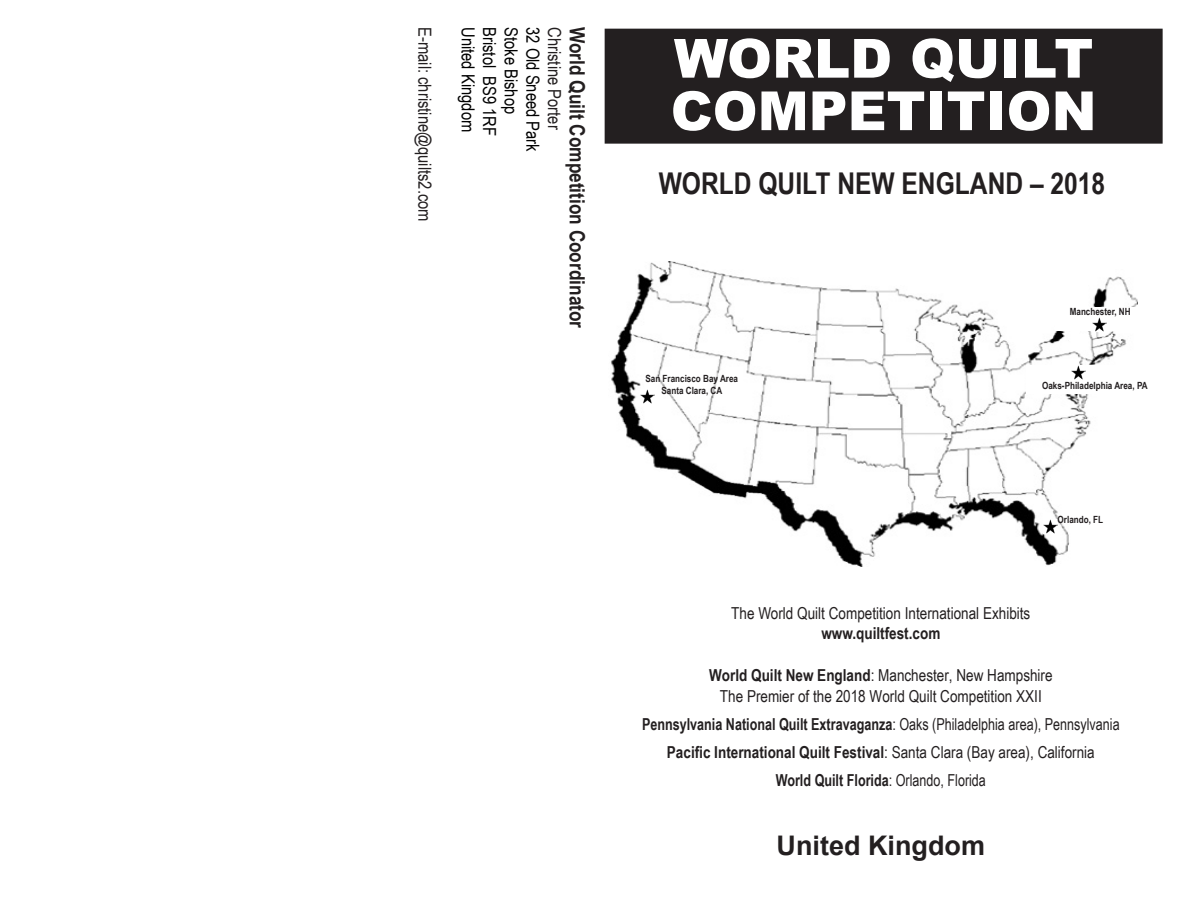
<style>
.page{position:relative;width:1188px;height:918px;background:#fff}
.page>*{position:absolute;margin:0;border:0;box-sizing:border-box;transform-origin:0 0}
.t1{font:900 54px "Arial";color:#fff}
.t2{font:700 30px "Arial Narrow";color:#231f20}
.t3{font:700 27px "Arial";color:#231f20}
.t4{font:700 21px "Arial Narrow";color:#231f20}
.t5{font:18px "Arial Narrow";color:#000}
.t6{font:18px "Arial Narrow";color:#231f20}
.t7{font:16.5px "Arial Narrow";color:#231f20}
.t8{font:700 16.5px "Arial Narrow";color:#231f20;scale:.93 1}
.t9{font:700 16.5px "Arial Narrow";color:#231f20}
.t10{font:700 9.9px "Arial Narrow";color:#231f20}
.s1{font-weight:700}
.s2{font-weight:400}
</style>
<div class="page">
<div style="left:605px;top:29px;width:557px;height:114px;background:#231f20"></div>
<div style="left:605px;top:29px;width:558px;height:115px;border:2px solid #231f20"></div>
<img style="left:611px;top:261px;width:527px;height:306px">
<img style="left:640px;top:390px;width:14px;height:13px">
<img style="left:1044px;top:520px;width:14px;height:13px">
<div style="left:1055px;top:307px;width:85px;height:24px;background:#fff"></div>
<img style="left:1092px;top:318px;width:14px;height:13px">
<div style="left:1026px;top:366px;width:132px;height:28px;background:#fff"></div>
<img style="left:1072px;top:366px;width:14px;height:13px">
<p class="t6" style="left:438px;top:27px;width:196px;rotate:90deg">E-mail: christine@quilts2.com</p>
<p class="t5" style="left:481px;top:27px;width:107px;rotate:90deg">United Kingdom</p>
<p class="t5" style="left:503px;top:27px;width:111px;rotate:90deg">Bristol BS9 1RF</p>
<p class="t5" style="left:524px;top:27px;width:88px;rotate:90deg">Stoke Bishop</p>
<p class="t5" style="left:546px;top:27px;width:126px;rotate:90deg">32 Old Sneed Park</p>
<p class="t6" style="left:568px;top:27px;width:104px;rotate:90deg">Christine Porter</p>
<p class="t4" style="left:593px;top:27px;width:303px;rotate:90deg">World Quilt Competition Coordinator</p>
<p class="t1" style="left:674px;top:19px;width:421px">WORLD QUILT</p>
<p class="t1" style="left:671px;top:72px;width:427px">COMPETITION</p>
<p class="t2" style="left:659px;top:160px;width:448px">WORLD QUILT NEW ENGLAND – 2018</p>
<p class="t10" style="left:645px;top:371px;width:94px">San Francisco Bay Area</p>
<p class="t10" style="left:661px;top:383px;width:62px">Santa Clara, CA</p>
<p class="t10" style="left:1070px;top:304px;width:62px">Manchester, NH</p>
<p class="t10" style="left:1042px;top:378px;width:107px">Oaks-Philadelphia Area, PA</p>
<p class="t10" style="left:1058px;top:512px;width:47px">Orlando, FL</p>
<p class="t7" style="left:731px;top:601px;width:301px">The World Quilt Competition International Exhibits</p>
<p class="t9" style="left:821px;top:620px;width:121px">www.quiltfest.com</p>
<p class="t7" style="left:709px;top:663px;width:345px"><span class="s1">World Quilt New England</span>: Manchester, New Hampshire</p>
<p class="t7" style="left:720px;top:684px;width:323px">The Premier of the 2018 World Quilt Competition XXII</p>
<p class="t8" style="left:642px;top:712px;width:515px">Pennsylvania National Quilt Extravaganza<span class="s2">: Oaks (Philadelphia area), Pennsylvania</span></p>
<p class="t9" style="left:667px;top:740px;width:429px">Pacific International Quilt Festival<span class="s2">: Santa Clara (Bay area), California</span></p>
<p class="t8" style="left:776px;top:768px;width:228px">World Quilt Florida<span class="s2">: Orlando, Florida</span></p>
<p class="t3" style="left:777px;top:827px;width:210px">United Kingdom</p>
</div>
